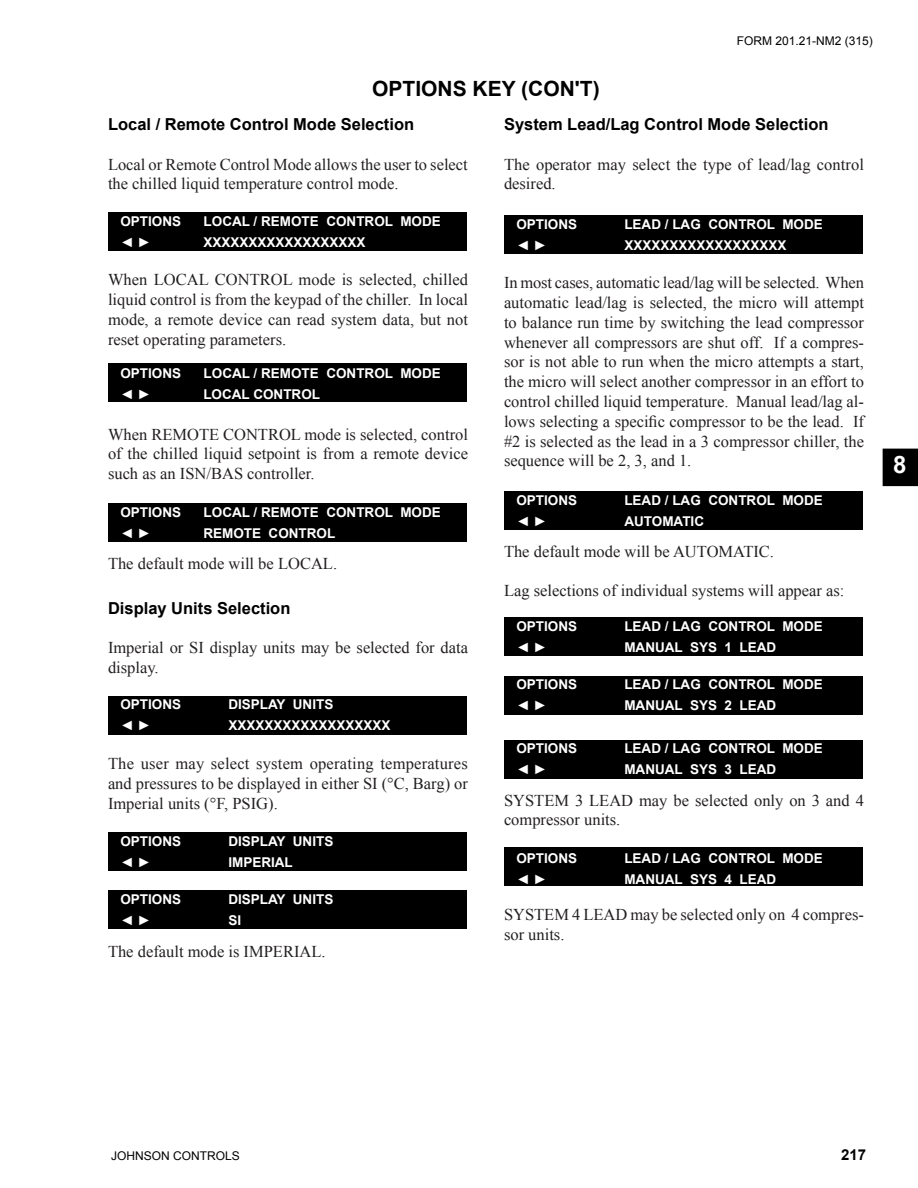
<style>
.page{position:relative;width:918px;height:1188px;background:#fff}
.page>*{position:absolute;margin:0;border:0;box-sizing:border-box;transform-origin:0 0}
.Right_Hand_Tab_Text{font:700 24px "Arial";color:#fff}
.Headings{font:700 21px "Arial";color:#000}
.Body_Text{font:16.5px/19.8px "Times New Roman";color:#231f20}
.Heads_in_Text{font:700 16.5px "Arial";color:#000}
.t1{font:700 15px "Arial";color:#000}
.Reverse_Readouts{font:700 13.5px "Arial";color:#fff}
.t2{font:12px "Arial";color:#000}
</style>
<div class="page">
<svg style="left:883px;top:449px;width:35px;height:37px"></svg>
<div style="left:109px;top:212px;width:358px;height:39px;background:#000"></div>
<div style="left:109px;top:364px;width:358px;height:38px;background:#000"></div>
<div style="left:109px;top:503px;width:358px;height:39px;background:#000"></div>
<div style="left:505px;top:216px;width:358px;height:38px;background:#000"></div>
<div style="left:109px;top:696px;width:358px;height:39px;background:#000"></div>
<div style="left:109px;top:833px;width:358px;height:38px;background:#000"></div>
<div style="left:505px;top:491px;width:358px;height:39px;background:#000"></div>
<div style="left:109px;top:890px;width:358px;height:39px;background:#000"></div>
<div style="left:505px;top:617px;width:358px;height:39px;background:#000"></div>
<div style="left:505px;top:677px;width:358px;height:38px;background:#000"></div>
<div style="left:505px;top:740px;width:358px;height:39px;background:#000"></div>
<div style="left:505px;top:848px;width:358px;height:38px;background:#000"></div>
<p class="t2" style="left:737px;top:33px;width:138px">FORM 201.21-NM2 (315)</p>
<p class="Headings" style="left:372px;top:75px;width:229px">OPTIONS KEY (CON'T)</p>
<p class="Heads_in_Text" style="left:108px;top:113px;width:308px">Local / Remote Control Mode Selection</p>
<p class="Body_Text" style="left:108px;top:154px;width:361px">Local or Remote Control Mode allows the user to select the chilled liquid temperature control mode.</p>
<p class="Heads_in_Text" style="left:504px;top:113px;width:326px">System Lead/Lag Control Mode Selection</p>
<p class="Body_Text" style="left:504px;top:154px;width:361px">The operator may select the type of lead/lag control desired.</p>
<p class="Reverse_Readouts" style="left:120px;top:213px;width:62px">OPTIONS</p>
<p class="Reverse_Readouts" style="left:204px;top:213px;width:239px">LOCAL / REMOTE CONTROL MODE</p>
<p class="Reverse_Readouts" style="left:120px;top:234px;width:32px">◄ ►</p>
<p class="Reverse_Readouts" style="left:203px;top:234px;width:164px">XXXXXXXXXXXXXXXXXX</p>
<p class="Body_Text" style="left:108px;top:270px;width:362px;text-align:justify">When LOCAL CONTROL mode is selected, chilled liquid control is from the keypad of the chiller. In local mode, a remote device can read system data, but not reset operating parameters.</p>
<p class="Reverse_Readouts" style="left:120px;top:365px;width:62px">OPTIONS</p>
<p class="Reverse_Readouts" style="left:204px;top:365px;width:239px">LOCAL / REMOTE CONTROL MODE</p>
<p class="Reverse_Readouts" style="left:120px;top:386px;width:32px">◄ ►</p>
<p class="Reverse_Readouts" style="left:203px;top:386px;width:118px">LOCAL CONTROL</p>
<p class="Body_Text" style="left:108px;top:424px;width:362px;text-align:justify">When REMOTE CONTROL mode is selected, control of the chilled liquid setpoint is from a remote device such as an ISN/BAS controller.</p>
<p class="Reverse_Readouts" style="left:120px;top:504px;width:62px">OPTIONS</p>
<p class="Reverse_Readouts" style="left:204px;top:504px;width:239px">LOCAL / REMOTE CONTROL MODE</p>
<p class="Reverse_Readouts" style="left:120px;top:525px;width:32px">◄ ►</p>
<p class="Reverse_Readouts" style="left:203px;top:525px;width:134px">REMOTE CONTROL</p>
<p class="Body_Text" style="left:108px;top:554px;width:231px">The default mode will be LOCAL.</p>
<p class="Heads_in_Text" style="left:108px;top:597px;width:184px">Display Units Selection</p>
<p class="Body_Text" style="left:108px;top:637px;width:362px">Imperial or SI display units may be selected for data display.</p>
<p class="Reverse_Readouts" style="left:120px;top:696px;width:62px">OPTIONS</p>
<p class="Reverse_Readouts" style="left:228px;top:696px;width:107px">DISPLAY UNITS</p>
<p class="Reverse_Readouts" style="left:120px;top:717px;width:32px">◄ ►</p>
<p class="Reverse_Readouts" style="left:228px;top:717px;width:164px">XXXXXXXXXXXXXXXXXX</p>
<p class="Body_Text" style="left:108px;top:754px;width:361px;text-align:justify">The user may select system operating temperatures and pressures to be displayed in either SI (°C, Barg) or Imperial units (°F, PSIG).</p>
<p class="Reverse_Readouts" style="left:120px;top:832px;width:62px">OPTIONS</p>
<p class="Reverse_Readouts" style="left:228px;top:832px;width:107px">DISPLAY UNITS</p>
<p class="Reverse_Readouts" style="left:120px;top:853px;width:32px">◄ ►</p>
<p class="Reverse_Readouts" style="left:228px;top:853px;width:66px">IMPERIAL</p>
<p class="Reverse_Readouts" style="left:120px;top:891px;width:62px">OPTIONS</p>
<p class="Reverse_Readouts" style="left:228px;top:891px;width:107px">DISPLAY UNITS</p>
<p class="Reverse_Readouts" style="left:120px;top:912px;width:32px">◄ ►</p>
<p class="Reverse_Readouts" style="left:228px;top:912px;width:14px">SI</p>
<p class="Body_Text" style="left:108px;top:941px;width:219px">The default mode is IMPERIAL.</p>
<p class="Reverse_Readouts" style="left:516px;top:215px;width:62px">OPTIONS</p>
<p class="Reverse_Readouts" style="left:624px;top:215px;width:200px">LEAD / LAG CONTROL MODE</p>
<p class="Reverse_Readouts" style="left:516px;top:236px;width:32px">◄ ►</p>
<p class="Reverse_Readouts" style="left:624px;top:236px;width:164px">XXXXXXXXXXXXXXXXXX</p>
<p class="Body_Text" style="left:504px;top:273px;width:362px;text-align:justify">In most cases, automatic lead/lag will be selected. When automatic lead/lag is selected, the micro will attempt to balance run time by switching the lead compressor whenever all compressors are shut off. If a compres&shy;sor is not able to run when the micro attempts a start, the micro will select another compressor in an effort to control chilled liquid temperature. Manual lead/lag al&shy;lows selecting a specific compressor to be the lead. If #2 is selected as the lead in a 3 compressor chiller, the sequence will be 2, 3, and 1.</p>
<p class="Reverse_Readouts" style="left:516px;top:491px;width:62px">OPTIONS</p>
<p class="Reverse_Readouts" style="left:624px;top:491px;width:200px">LEAD / LAG CONTROL MODE</p>
<p class="Reverse_Readouts" style="left:516px;top:512px;width:32px">◄ ►</p>
<p class="Reverse_Readouts" style="left:624px;top:512px;width:81px">AUTOMATIC</p>
<p class="Body_Text" style="left:504px;top:541px;width:272px">The default mode will be AUTOMATIC.</p>
<p class="Body_Text" style="left:504px;top:581px;width:342px">Lag selections of individual systems will appear as:</p>
<p class="Reverse_Readouts" style="left:516px;top:617px;width:62px">OPTIONS</p>
<p class="Reverse_Readouts" style="left:624px;top:617px;width:200px">LEAD / LAG CONTROL MODE</p>
<p class="Reverse_Readouts" style="left:516px;top:638px;width:32px">◄ ►</p>
<p class="Reverse_Readouts" style="left:624px;top:638px;width:154px">MANUAL SYS 1 LEAD</p>
<p class="Reverse_Readouts" style="left:516px;top:676px;width:62px">OPTIONS</p>
<p class="Reverse_Readouts" style="left:624px;top:676px;width:200px">LEAD / LAG CONTROL MODE</p>
<p class="Reverse_Readouts" style="left:516px;top:697px;width:32px">◄ ►</p>
<p class="Reverse_Readouts" style="left:624px;top:697px;width:154px">MANUAL SYS 2 LEAD</p>
<p class="Reverse_Readouts" style="left:516px;top:739px;width:62px">OPTIONS</p>
<p class="Reverse_Readouts" style="left:624px;top:739px;width:200px">LEAD / LAG CONTROL MODE</p>
<p class="Reverse_Readouts" style="left:516px;top:760px;width:32px">◄ ►</p>
<p class="Reverse_Readouts" style="left:624px;top:760px;width:154px">MANUAL SYS 3 LEAD</p>
<p class="Body_Text" style="left:504px;top:790px;width:362px">SYSTEM 3 LEAD may be selected only on 3 and 4 compressor units.</p>
<p class="Reverse_Readouts" style="left:516px;top:849px;width:62px">OPTIONS</p>
<p class="Reverse_Readouts" style="left:624px;top:849px;width:200px">LEAD / LAG CONTROL MODE</p>
<p class="Reverse_Readouts" style="left:516px;top:870px;width:32px">◄ ►</p>
<p class="Reverse_Readouts" style="left:624px;top:870px;width:154px">MANUAL SYS 4 LEAD</p>
<p class="Body_Text" style="left:504px;top:905px;width:361px">SYSTEM 4 LEAD may be selected only on 4 compres&shy;sor units.</p>
<p class="Right_Hand_Tab_Text" style="left:893px;top:449px;width:15px">8</p>
<p class="t2" style="left:111px;top:1148px;width:130px">JOHNSON CONTROLS</p>
<p class="t1" style="left:841px;top:1145px;width:27px">217</p>
</div>
